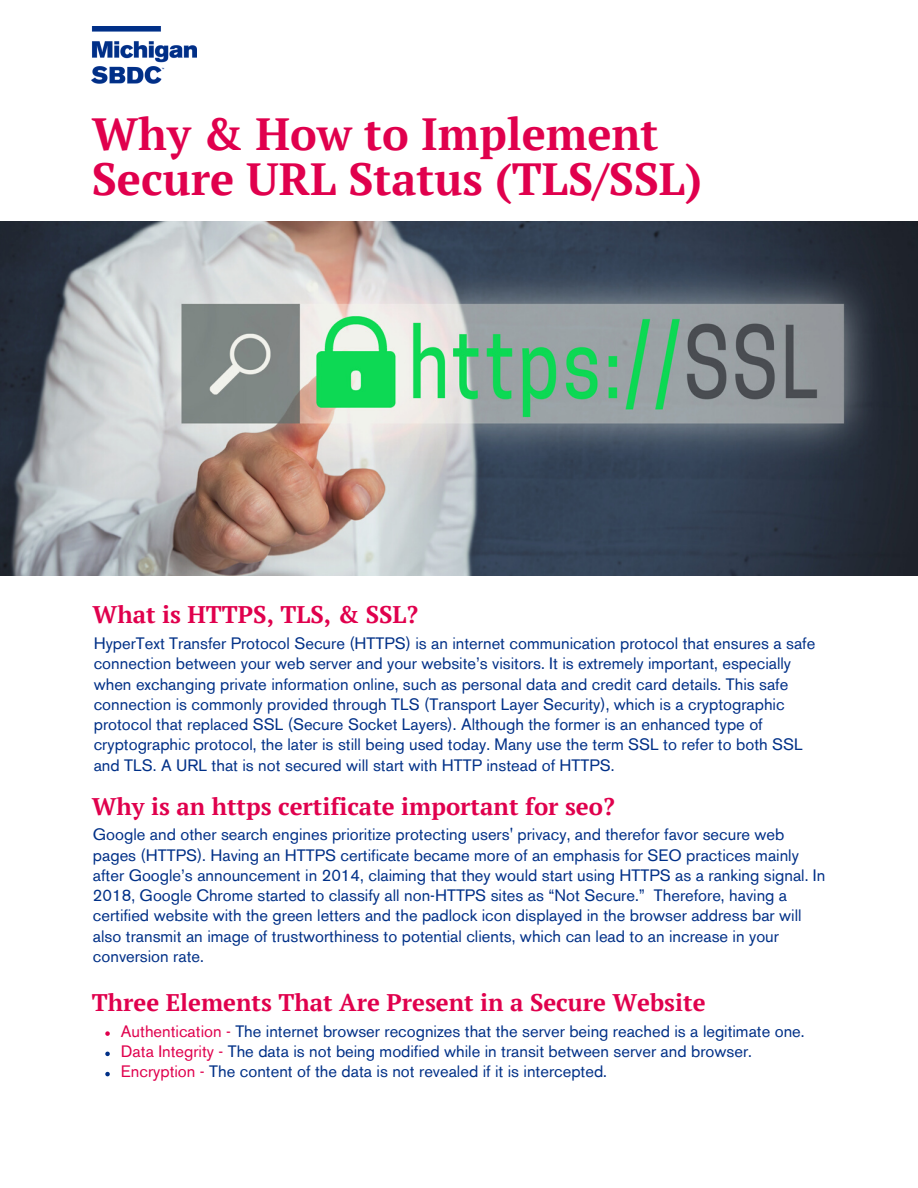
<style>
.page{position:relative;width:918px;height:1188px;background:#fff}
.page>*{position:absolute;margin:0;border:0;box-sizing:border-box;transform-origin:0 0}
.t1{font:700 45px "PT Serif";color:#e0004d}
.t2{font:700 24px "PT Serif";color:#e0004d}
.t3{font:16.5px/20.2px "Akzidenz Grotesk BE";color:#003087}
.s1{color:#e0004d}
</style>
<div class="page">
<img style="left:0;top:222px;width:918px;height:353px">
<svg style="left:105px;top:1031px;width:5px;height:5px"></svg>
<svg style="left:105px;top:1052px;width:5px;height:4px"></svg>
<svg style="left:105px;top:1072px;width:5px;height:4px"></svg>
<img style="left:92px;top:26px;width:104px;height:58px">
<p class="t1" style="left:92px;top:103px;width:568px">Why &amp; How to Implement</p>
<p class="t1" style="left:92px;top:148px;width:612px">Secure URL Status (TLS/SSL)</p>
<p class="t2" style="left:93px;top:598px;width:327px">What is HTTPS, TLS, &amp; SSL?</p>
<p class="t3" style="left:94px;top:634px;width:723px">HyperText Transfer Protocol Secure (HTTPS) is an internet communication protocol that ensures a safe connection between your web server and your website’s visitors. It is extremely important, especially when exchanging private information online, such as personal data and credit card details. This safe connection is commonly provided through TLS (Transport Layer Security), which is a cryptographic protocol that replaced SSL (Secure Socket Layers). Although the former is an enhanced type of cryptographic protocol, the later is still being used today. Many use the term SSL to refer to both SSL and TLS. A URL that is not secured will start with HTTP instead of HTTPS.</p>
<p class="t2" style="left:92px;top:790px;width:524px">Why is an https certificate important for seo?</p>
<p class="t3" style="left:93px;top:826px;width:734px">Google and other search engines prioritize protecting users' privacy, and therefor favor secure web pages (HTTPS). Having an HTTPS certificate became more of an emphasis for SEO practices mainly after Google’s announcement in 2014, claiming that they would start using HTTPS as a ranking signal. In 2018, Google Chrome started to classify all non-HTTPS sites as “Not Secure.” Therefore, having a certified website with the green letters and the padlock icon displayed in the browser address bar will also transmit an image of trustworthiness to potential clients, which can lead to an increase in your conversion rate.</p>
<p class="t2" style="left:92px;top:986px;width:615px">Three Elements That Are Present in a Secure Website</p>
<p class="t3" style="left:121px;top:1022px;width:685px"><span class="s1">Authentication -</span> The internet browser recognizes that the server being reached is a legitimate one.</p>
<p class="t3" style="left:121px;top:1042px;width:633px"><span class="s1">Data Integrity -</span> The data is not being modified while in transit between server and browser.</p>
<p class="t3" style="left:121px;top:1063px;width:488px"><span class="s1">Encryption -</span> The content of the data is not revealed if it is intercepted.</p>
</div>
